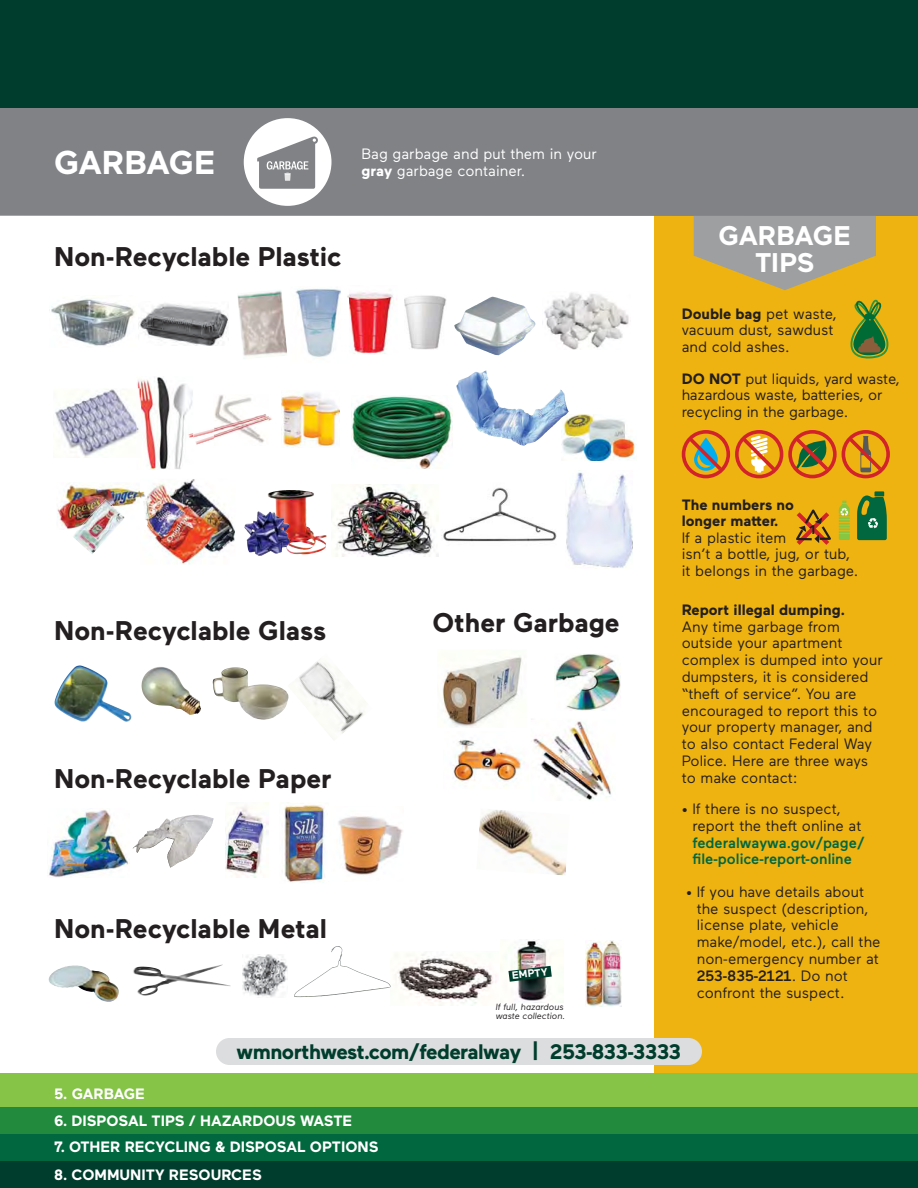
<style>
.page{position:relative;width:918px;height:1188px;background:#fff}
.page>*{position:absolute;margin:0;border:0;box-sizing:border-box;transform-origin:0 0}
.t1{font:700 72px "Maax";letter-spacing:-.015em;color:#fff}
.t2{font:700 33px "Maax";letter-spacing:-.01em;color:#fff}
.t3{font:700 27px "Maax";color:#231f20}
.t4{font:700 27px/27px "Maax";letter-spacing:-.005em;color:#fff;text-align:center}
.t5{font:700 21px "Maax";letter-spacing:-.025em;color:#003d2c}
.t6{font:15px/16.8px "Maax";color:#231f20}
.t7{font:700 15px "Maax";color:#fff}
.t8{font:500 15px/16.8px "Maax";color:#00673e}
.t9{font:15px/16.5px "Maax";color:#fff}
.t10{font:700 15px/16.5px "Maax";color:#231f20}
.t11{font:700 13.35px "Foundry Sterling";color:#231f20}
.t12{font:700 10.5px "Maax";color:#fff}
.t13{font:italic 9px/9px "Maax";color:#231f20}
.s1{font-weight:700}
.s2{font-weight:500}
</style>
<div class="page">
<div style="left:0;top:0;width:918px;height:189px;background:#003d2c"></div>
<div style="left:0;top:1161px;width:918px;height:27px;background:#003d2c"></div>
<div style="left:0;top:1107px;width:918px;height:27px;background:#218a3c"></div>
<div style="left:0;top:1134px;width:918px;height:27px;background:#00673e"></div>
<div style="left:655px;top:594px;width:263px;height:486px;background:#eeb211"></div>
<img style="left:56px;top:665px;width:23px;height:31px">
<img style="left:141px;top:667px;width:20px;height:36px">
<img style="left:287px;top:661px;width:78px;height:79px">
<img style="left:213px;top:667px;width:22px;height:33px">
<img style="left:283px;top:805px;width:45px;height:78px">
<img style="left:49px;top:810px;width:80px;height:67px">
<img style="left:146px;top:815px;width:51px;height:19px">
<img style="left:226px;top:803px;width:42px;height:74px">
<div style="left:0;top:1073px;width:918px;height:34px;background:#85c446"></div>
<img style="left:338px;top:816px;width:65px;height:59px">
<div style="left:216px;top:1038px;width:486px;height:27px;background:#dcddde;border-radius:14px"></div>
<div style="left:655px;top:216px;width:263px;height:378px;background:#eeb211"></div>
<img style="left:138px;top:303px;width:90px;height:43px">
<div style="left:0;top:108px;width:918px;height:108px;background:#808285"></div>
<img style="left:282px;top:393px;width:57px;height:54px">
<img style="left:562px;top:414px;width:75px;height:47px">
<img style="left:454px;top:297px;width:48px;height:58px">
<img style="left:542px;top:292px;width:87px;height:57px">
<img style="left:404px;top:295px;width:42px;height:55px">
<img style="left:441px;top:487px;width:116px;height:55px">
<img style="left:456px;top:372px;width:71px;height:74px">
<img style="left:214px;top:395px;width:38px;height:18px">
<img style="left:214px;top:413px;width:52px;height:2px">
<img style="left:194px;top:415px;width:78px;height:30px">
<img style="left:214px;top:416px;width:55px;height:23px">
<img style="left:232px;top:416px;width:35px;height:12px">
<img style="left:352px;top:396px;width:100px;height:73px">
<img style="left:267px;top:490px;width:60px;height:65px">
<img style="left:244px;top:511px;width:46px;height:45px">
<img style="left:57px;top:484px;width:83px;height:46px">
<img style="left:73px;top:530px;width:40px;height:24px">
<img style="left:78px;top:499px;width:48px;height:31px">
<img style="left:237px;top:290px;width:50px;height:69px">
<img style="left:332px;top:485px;width:107px;height:71px">
<img style="left:51px;top:298px;width:85px;height:48px">
<img style="left:140px;top:479px;width:95px;height:85px">
<img style="left:55px;top:389px;width:81px;height:69px">
<img style="left:296px;top:288px;width:45px;height:69px">
<img style="left:136px;top:377px;width:58px;height:93px">
<svg style="left:188px;top:432px;width:5px;height:7px"></svg>
<img style="left:348px;top:292px;width:45px;height:62px">
<div style="left:244px;top:118px;width:88px;height:88px;background:#fff;border-radius:50%"></div>
<svg style="left:257px;top:137px;width:61px;height:52px"></svg>
<svg style="left:857px;top:491px;width:30px;height:49px"></svg>
<svg style="left:796px;top:501px;width:54px;height:44px"></svg>
<img style="left:566px;top:472px;width:67px;height:96px">
<svg style="left:850px;top:299px;width:38px;height:60px"></svg>
<svg style="left:694px;top:216px;width:182px;height:74px"></svg>
<div style="left:735px;top:430px;width:48px;height:48px;border:4px solid #d2232a;border-radius:50%"></div>
<svg style="left:739px;top:434px;width:40px;height:40px"></svg>
<div style="left:842px;top:430px;width:48px;height:48px;border:4px solid #d2232a;border-radius:50%"></div>
<svg style="left:845px;top:434px;width:40px;height:40px"></svg>
<div style="left:788px;top:430px;width:49px;height:48px;border:4px solid #d2232a;border-radius:50%"></div>
<svg style="left:792px;top:434px;width:40px;height:40px"></svg>
<div style="left:682px;top:430px;width:48px;height:48px;border:4px solid #d2232a;border-radius:50%"></div>
<svg style="left:686px;top:434px;width:39px;height:40px"></svg>
<img style="left:479px;top:809px;width:87px;height:66px">
<img style="left:555px;top:654px;width:65px;height:57px">
<img style="left:437px;top:655px;width:86px;height:72px">
<img style="left:452px;top:739px;width:70px;height:48px">
<img style="left:531px;top:719px;width:80px;height:82px">
<img style="left:395px;top:953px;width:102px;height:53px">
<img style="left:179px;top:964px;width:44px;height:12px">
<img style="left:331px;top:946px;width:11px;height:21px">
<img style="left:49px;top:965px;width:27px;height:14px">
<img style="left:243px;top:954px;width:45px;height:43px">
<img style="left:586px;top:940px;width:35px;height:67px">
<img style="left:500px;top:939px;width:64px;height:64px">
<svg style="left:508px;top:966px;width:44px;height:16px"></svg>
<h1 class="t1" style="left:50px;top:135px;width:476px">Recycle Right<sup>®</sup></h1>
<h2 class="t2" style="left:54px;top:150px;width:163px">GARBAGE</h2>
<p class="t9" style="left:362px;top:147px;width:237px">Bag garbage and put them in your <span class="s1">gray</span> garbage container.</p>
<h3 class="t3" style="left:54px;top:246px;width:289px">Non-Recyclable Plastic</h3>
<h3 class="t3" style="left:54px;top:620px;width:274px">Non-Recyclable Glass</h3>
<h3 class="t3" style="left:54px;top:768px;width:279px">Non-Recyclable Paper</h3>
<h3 class="t3" style="left:54px;top:918px;width:275px">Non-Recyclable Metal</h3>
<h3 class="t3" style="left:433px;top:612px;width:189px">Other Garbage</h3>
<p class="t12" style="left:512px;top:972px;width:37px;rotate:-7deg">EMPTY</p>
<p class="t13" style="left:496px;top:1003px;width:71px">If full, hazardous waste collection.</p>
<h3 class="t4" style="left:719px;top:224px;width:134px">GARBAGE<br>TIPS</h3>
<p class="t6" style="left:682px;top:307px;width:157px"><span class="s1">Double bag</span> pet waste, vacuum dust, sawdust and cold ashes.</p>
<p class="t6" style="left:682px;top:371px;width:220px"><span class="s1">DO NOT</span> put liquids, yard waste, hazardous waste, batteries, or recycling in the garbage.</p>
<p class="t10" style="left:682px;top:497px;width:114px">The numbers no longer matter.</p>
<p class="t6" style="left:682px;top:531px;width:178px">If a plastic item<br>isn’t a bottle, jug, or tub, it belongs in the garbage.</p>
<p class="t11" style="left:808px;top:525px;width:10px">1</p>
<p class="t10" style="left:682px;top:602px;width:165px">Report illegal dumping.</p>
<p class="t6" style="left:682px;top:619px;width:203px">Any time garbage from outside your apartment complex is dumped into your dumpsters, it is considered “theft of service”. You are encouraged to report this to your property manager, and to also contact Federal Way<br>Police. Here are three ways to make contact:</p>
<p class="t6" style="left:692px;top:801px;width:171px;text-indent:-11px">• If there is no suspect, report the theft online at</p>
<p class="t8" style="left:692px;top:835px;width:174px">federalwaywa.gov/page/ file-police-report-online</p>
<p class="t6" style="left:697px;top:884px;width:185px;text-indent:-11px">• If you have details about the suspect (description, license plate, vehicle make/model, etc.), call the non-emergency number at<br><span class="s2">253-835-2121</span>. Do not confront the suspect.</p>
<p class="t7" style="left:54px;top:1087px;width:92px">5. GARBAGE</p>
<h3 class="t5" style="left:237px;top:1043px;width:446px">wmnorthwest.com/federalway | 253-833-3333</h3>
<p class="t7" style="left:54px;top:1114px;width:300px">6. DISPOSAL TIPS / HAZARDOUS WASTE</p>
<p class="t7" style="left:54px;top:1141px;width:326px">7. OTHER RECYCLING &amp; DISPOSAL OPTIONS</p>
<p class="t7" style="left:54px;top:1168px;width:209px">8. COMMUNITY RESOURCES</p>
</div>
